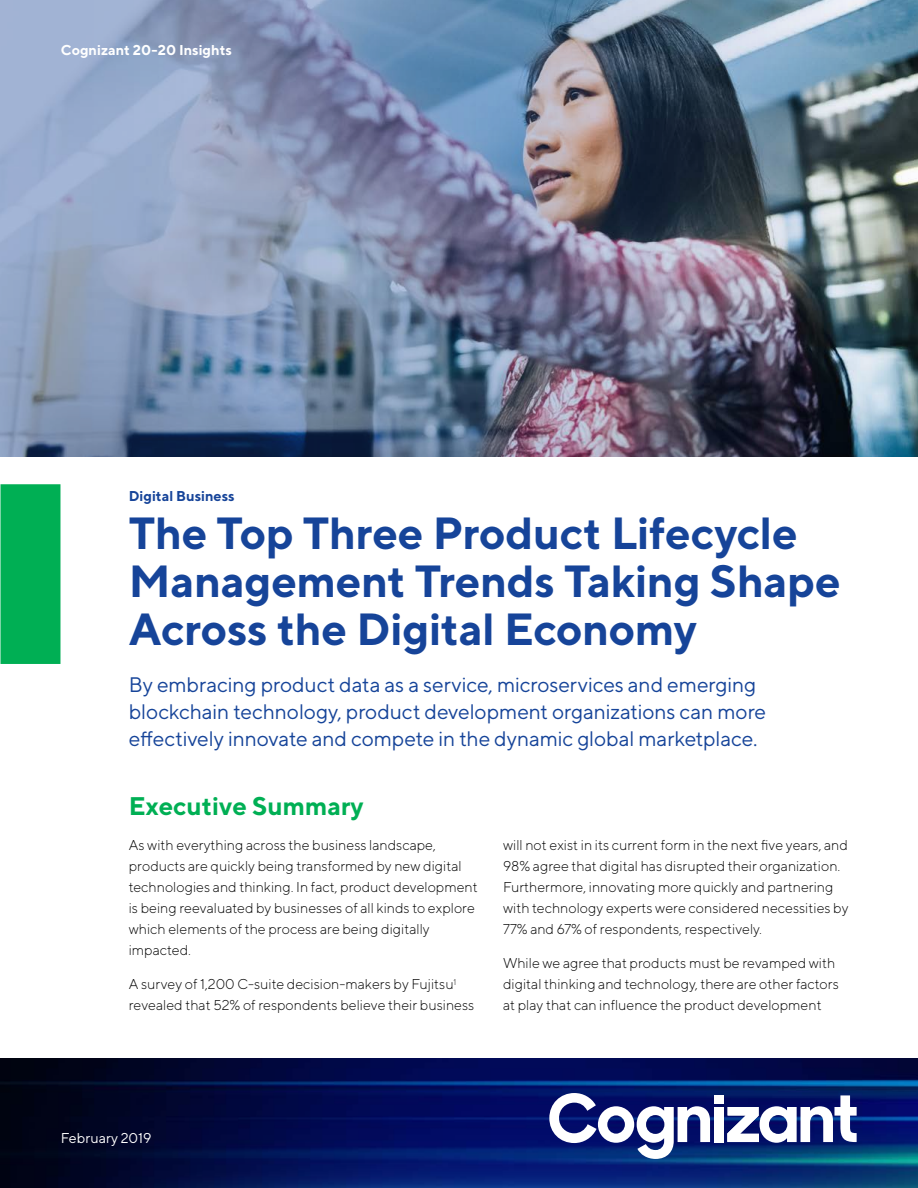
<style>
.page{position:relative;width:918px;height:1188px;background:#fff}
.page>*{position:absolute;margin:0;border:0;box-sizing:border-box;transform-origin:0 0}
.Title_30_32{font:700 45px/48px "TT Norms";letter-spacing:-.005em;color:#164499}
.Executive_Summary_he{font:700 25.5px "TT Norms";color:#00af54}
.Deck_14_18{font:21px/27px "TT Norms";letter-spacing:-.005em;color:#164499}
.Executive_Summary_bo{font:300 14.25px/21px "TT Norms";color:#000}
.Cognizant_20-20_date{font:700 14.25px "TT Norms";color:#fff}
.Service_line_9_5_14{font:700 14.25px "TT Norms";color:#164499}
.Cognizant_20-20_date-2{font:14.25px "TT Norms";color:#fff}
</style>
<div class="page">
<img style="left:0;top:0;width:918px;height:457px">
<img style="left:0;top:1058px;width:918px;height:130px">
<div style="left:0;top:484px;width:60px;height:180px;background:#00af54"></div>
<div style="left:714px;top:1095px;width:10px;height:9px;background:#fff"></div>
<div style="left:714px;top:1107px;width:10px;height:35px;background:#fff"></div>
<svg style="left:549px;top:1093px;width:161px;height:66px"></svg>
<svg style="left:727px;top:1095px;width:130px;height:48px"></svg>
<p class="Cognizant_20-20_date" style="left:61px;top:41px;width:173px">Cognizant 20-20 Insights</p>
<p class="Service_line_9_5_14" style="left:129px;top:487px;width:107px">Digital Business</p>
<p class="Title_30_32" style="left:129px;top:508px;width:713px">The Top Three Product Lifecycle<br>Management Trends Taking Shape<br>Across the Digital Economy</p>
<p class="Deck_14_18" style="left:129px;top:671px;width:639px">By embracing product data as a service, microservices and emerging blockchain technology, product development organizations can more effectively innovate and compete in the dynamic global marketplace.</p>
<p class="Executive_Summary_he" style="left:129px;top:790px;width:237px">Executive Summary</p>
<p class="Executive_Summary_bo" style="left:129px;top:834px;width:351px">As with everything across the business landscape, products are quickly being transformed by new digital technologies and thinking. In fact, product development is being reevaluated by businesses of all kinds to explore which elements of the process are being digitally impacted.</p>
<p class="Executive_Summary_bo" style="left:129px;top:974px;width:347px">A survey of 1,200 C-suite decision-makers by Fujitsu<sup>1 </sup>revealed that 52% of respondents believe their business</p>
<p class="Executive_Summary_bo" style="left:503px;top:834px;width:347px">will not exist in its current form in the next five years, and 98% agree that digital has disrupted their organization.<br>Furthermore, innovating more quickly and partnering with technology experts were considered necessities by 77% and 67% of respondents, respectively.</p>
<p class="Executive_Summary_bo" style="left:503px;top:953px;width:337px">While we agree that products must be revamped with digital thinking and technology, there are other factors at play that can influence the product development</p>
<p class="Cognizant_20-20_date-2" style="left:61px;top:1129px;width:92px">February 2019</p>
</div>
